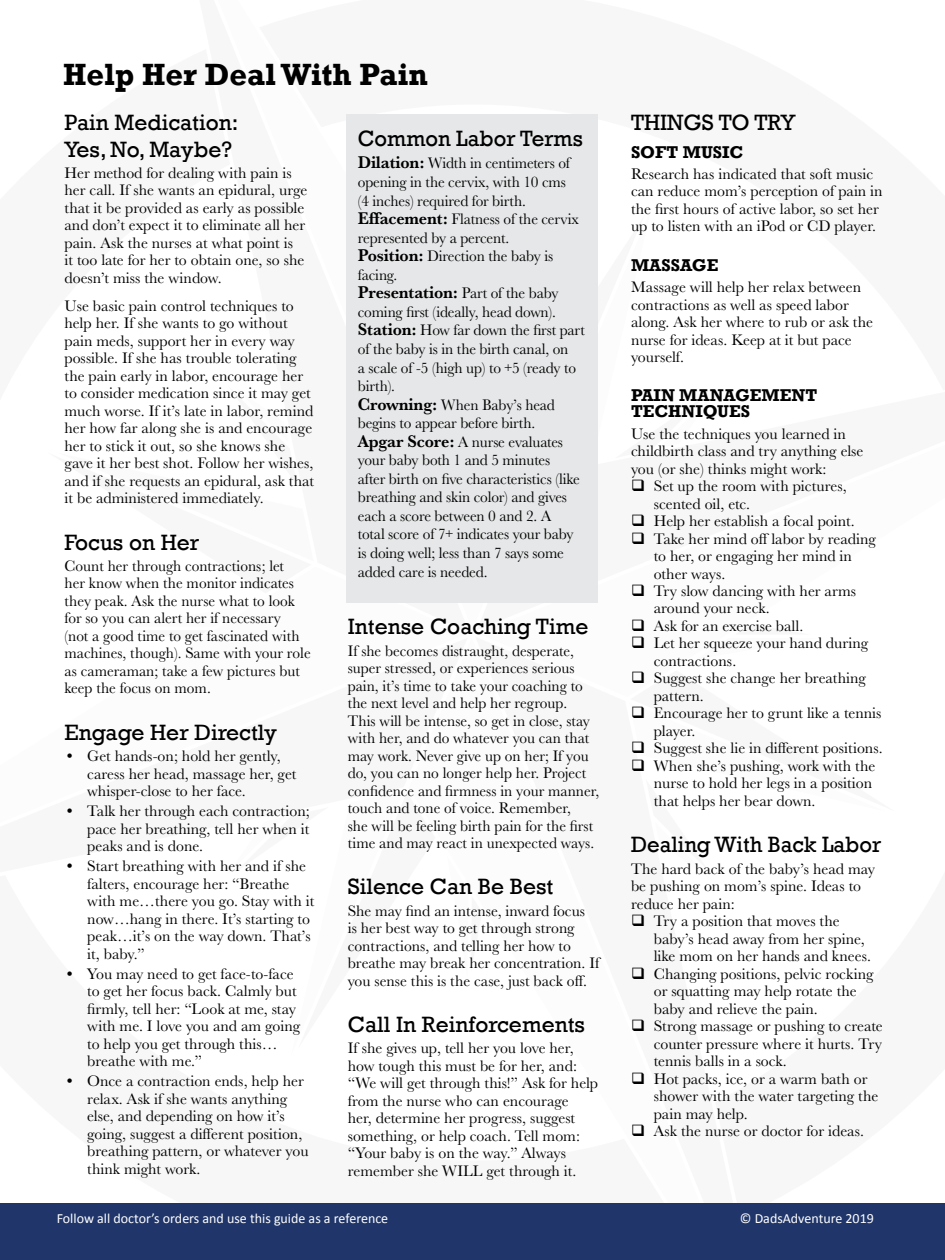
<style>
.page{position:relative;width:945px;height:1260px;background:#fff}
.page>*{position:absolute;margin:0;border:0;box-sizing:border-box;transform-origin:0 0}
.t1{font:700 31.5px "Rockwell";color:#000}
.t2{font:22.75px/26.2px "Rockwell";color:#000}
.t3{font:700 17.5px/15.8px "Rockwell";color:#000}
.t4{font:700 17.5px "Baskerville URW";letter-spacing:-.01em;color:#000}
.t5{font:15.75px/17.5px "Baskerville URW";color:#000}
.t6{font:14px "Calibri";color:#fff}
.s1{font-weight:700;font-size:17.5px}
.s2{font-weight:400;font-size:15.75px}
</style>
<div class="page">
<div style="left:0;top:1203px;width:945px;height:57px;background:#20366a"></div>
<div style="left:346px;top:114px;width:252px;height:488px;background:#e6e7e8"></div>
<h1 class="t1" style="left:63px;top:55px;width:366px">Help Her Deal With Pain</h1>
<h2 class="t2" style="left:65px;top:110px;width:175px">Pain Medication:<br>Yes, No, Maybe?</h2>
<p class="t5" style="left:65px;top:163px;width:245px">Her method for dealing with pain is her call. If she wants an epidural, urge that it be provided as early as possible and don’t expect it to eliminate all her pain. Ask the nurses at what point is<br>it too late for her to obtain one, so she doesn’t miss the window.</p>
<p class="t5" style="left:65px;top:296px;width:251px">Use basic pain control techniques to help her. If she wants to go without pain meds, support her in every way possible. If she has trouble tolerating the pain early in labor, encourage her to consider medication since it may get much worse. If it’s late in labor, remind her how far along she is and encourage her to stick it out, so she knows she gave it her best shot. Follow her wishes, and if she requests an epidural, ask that it be administered immediately.</p>
<h2 class="t2" style="left:65px;top:529px;width:136px">Focus on Her</h2>
<p class="t5" style="left:65px;top:556px;width:248px">Count her through contractions; let<br>her know when the monitor indicates they peak. Ask the nurse what to look for so you can alert her if necessary<br>(not a good time to get fascinated with machines, though). Same with your role as cameraman; take a few pictures but keep the focus on mom.</p>
<h2 class="t2" style="left:65px;top:719px;width:214px">Engage Her Directly</h2>
<p class="t5" style="left:87px;top:747px;width:211px;text-indent:-23px">• Get hands-on; hold her gently, caress her head, massage her, get whisper-close to her face.</p>
<p class="t5" style="left:87px;top:802px;width:224px;text-align:justify;text-indent:-23px">• Talk her through each contraction; pace her breathing, tell her when it peaks and is done.</p>
<p class="t5" style="left:87px;top:857px;width:229px;text-indent:-23px">• Start breathing with her and if she falters, encourage her: “Breathe with me…there you go. Stay with it now…hang in there. It’s starting to peak…it’s on the way down. That’s it, baby.”</p>
<p class="t5" style="left:87px;top:964px;width:215px;text-indent:-23px">• You may need to get face-to-face to get her focus back. Calmly but firmly, tell her: “Look at me, stay with me. I love you and am going to help you get through this… breathe with me.”</p>
<p class="t5" style="left:87px;top:1072px;width:223px;text-indent:-23px">• Once a contraction ends, help her relax. Ask if she wants anything else, and depending on how it’s going, suggest a different position, breathing pattern, or whatever you think might work.</p>
<h2 class="t2" style="left:358px;top:126px;width:226px">Common Labor Terms</h2>
<p class="t5" style="left:358px;top:153px;width:222px;line-height:18.6px"><span class="s1">Dilation:</span> Width in centimeters of opening in the cervix, with 10 cms (4 inches) required for birth.<br><span class="s1">Effacement:</span> Flatness of the cervix represented by a percent.<br><span class="s1">Position:</span> Direction the baby is facing.</p>
<p class="t4" style="left:358px;top:280px;width:202px">Presentation: <span class="s2">Part of the baby</span></p>
<p class="t5" style="left:358px;top:302px;width:228px;line-height:18.6px">coming first (ideally, head down).<br><span class="s1">Station:</span> How far down the first part of the baby is in the birth canal, on<br>a scale of -5 (high up) to +5 (ready to birth).<br><span class="s1">Crowning:</span> When Baby’s head begins to appear before birth.<br><span class="s1">Apgar Score:</span> A nurse evaluates your baby both 1 and 5 minutes<br>after birth on five characteristics (like breathing and skin color) and gives each a score between 0 and 2. A<br>total score of 7+ indicates your baby is doing well; less than 7 says some added care is needed.</p>
<h2 class="t2" style="left:348px;top:614px;width:242px">Intense Coaching Time</h2>
<p class="t5" style="left:348px;top:641px;width:253px">If she becomes distraught, desperate, super stressed, or experiences serious pain, it’s time to take your coaching to the next level and help her regroup.<br>This will be intense, so get in close, stay with her, and do whatever you can that may work. Never give up on her; If you do, you can no longer help her. Project confidence and firmness in your manner, touch and tone of voice. Remember,<br>she will be feeling birth pain for the first time and may react in unexpected ways.</p>
<h2 class="t2" style="left:348px;top:874px;width:207px">Silence Can Be Best</h2>
<p class="t5" style="left:348px;top:901px;width:253px">She may find an intense, inward focus<br>is her best way to get through strong contractions, and telling her how to breathe may break her concentration. If you sense this is the case, just back off.</p>
<h2 class="t2" style="left:348px;top:1012px;width:239px">Call In Reinforcements</h2>
<p class="t5" style="left:348px;top:1039px;width:252px">If she gives up, tell her you love her, how tough this must be for her, and: “We will get through this!” Ask for help from the nurse who can encourage<br>her, determine her progress, suggest something, or help coach. Tell mom: “Your baby is on the way.” Always remember she WILL get through it.</p>
<h2 class="t2" style="left:631px;top:110px;width:166px">THINGS TO TRY</h2>
<p class="t3" style="left:631px;top:144px;width:114px">SOFT MUSIC</p>
<p class="t5" style="left:631px;top:165px;width:253px">Research has indicated that soft music can reduce mom’s perception of pain in the first hours of active labor, so set her up to listen with an iPod or CD player.</p>
<p class="t3" style="left:631px;top:257px;width:89px">MASSAGE</p>
<p class="t5" style="left:631px;top:278px;width:244px">Massage will help her relax between contractions as well as speed labor along. Ask her where to rub or ask the nurse for ideas. Keep at it but pace yourself.</p>
<p class="t3" style="left:631px;top:388px;width:188px">PAIN MANAGEMENT<br>TECHNIQUES</p>
<p class="t5" style="left:631px;top:424px;width:234px">Use the techniques you learned in childbirth class and try anything else you (or she) thinks might work:</p>
<p class="t5" style="left:654px;top:477px;width:230px">Set up the room with pictures, scented oil, etc.<br>Help her establish a focal point.<br>Take her mind off labor by reading to her, or engaging her mind in other ways.<br>Try slow dancing with her arms around your neck.<br>Ask for an exercise ball.<br>Let her squeeze your hand during contractions.<br>Suggest she change her breathing pattern.<br>Encourage her to grunt like a tennis player.<br>Suggest she lie in different positions.<br>When she’s pushing, work with the nurse to hold her legs in a position that helps her bear down.</p>
<h2 class="t2" style="left:631px;top:832px;width:252px">Dealing With Back Labor</h2>
<p class="t5" style="left:631px;top:859px;width:246px">The hard back of the baby’s head may</p>
<p class="t5" style="left:631px;top:877px;width:232px">be pushing on mom’s spine. Ideas to</p>
<p class="t5" style="left:631px;top:894px;width:105px">reduce her pain:</p>
<p class="t5" style="left:654px;top:912px;width:188px">Try a position that moves the</p>
<p class="t5" style="left:654px;top:929px;width:213px">baby’s head away from her spine,</p>
<p class="t5" style="left:654px;top:947px;width:219px">like mom on her hands and knees.</p>
<p class="t5" style="left:654px;top:964px;width:221px">Changing positions, pelvic rocking</p>
<p class="t5" style="left:654px;top:982px;width:205px">or squatting may help rotate the</p>
<p class="t5" style="left:654px;top:999px;width:166px">baby and relieve the pain.</p>
<p class="t5" style="left:654px;top:1017px;width:230px">Strong massage or pushing to create</p>
<p class="t5" style="left:654px;top:1034px;width:230px">counter pressure where it hurts. Try</p>
<p class="t5" style="left:654px;top:1052px;width:135px">tennis balls in a sock.</p>
<p class="t5" style="left:654px;top:1069px;width:215px">Hot packs, ice, or a warm bath or</p>
<p class="t5" style="left:654px;top:1087px;width:226px">shower with the water targeting the</p>
<p class="t5" style="left:654px;top:1104px;width:96px">pain may help.</p>
<p class="t5" style="left:654px;top:1122px;width:212px">Ask the nurse or doctor for ideas.</p>
<p class="t6" style="left:57px;top:1208px;width:333px">Follow all doctor’s orders and use this guide as a reference</p>
<p class="t6" style="left:740px;top:1208px;width:136px">© DadsAdventure 2019</p>
</div>
